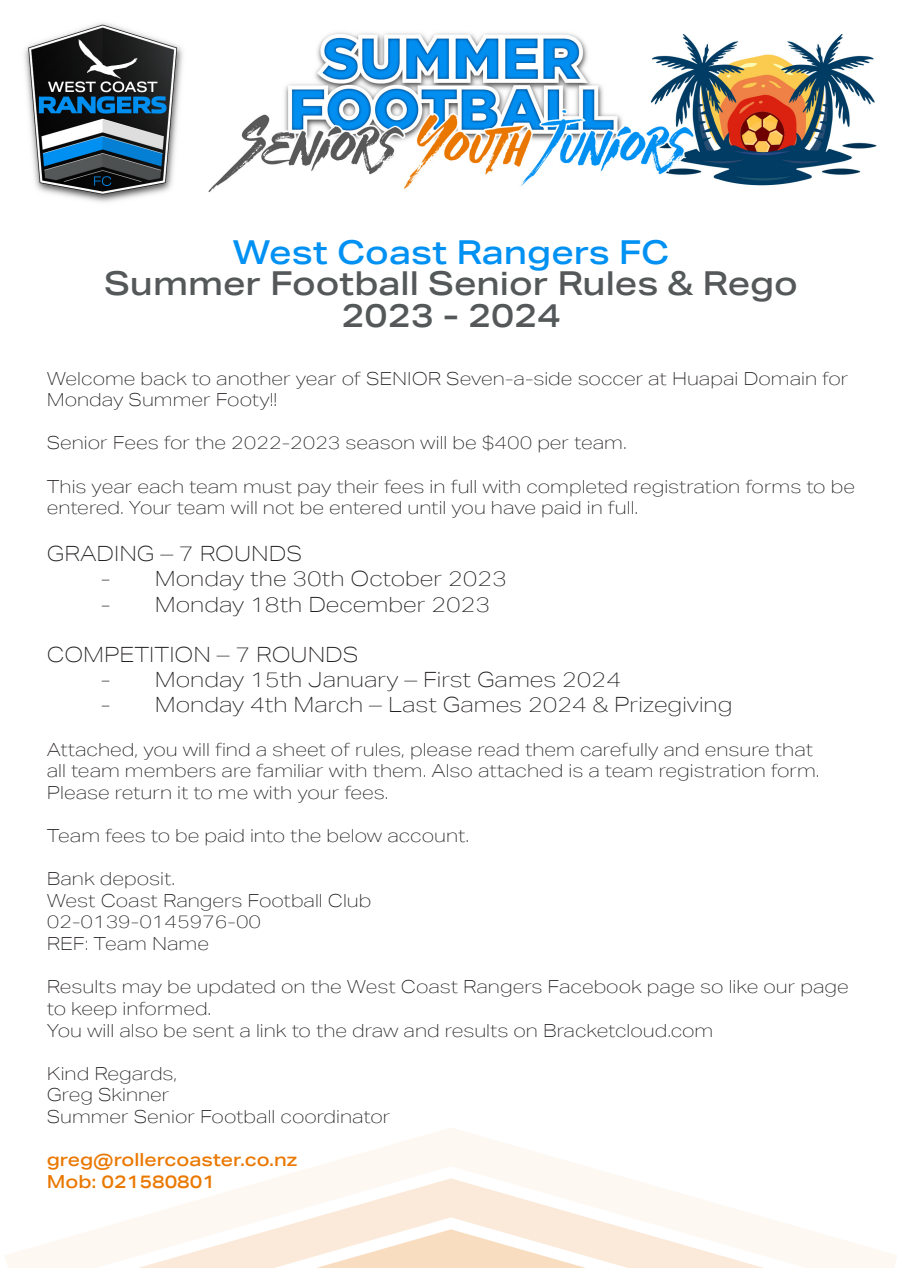
<style>
.page{position:relative;width:902px;height:1272px;background:#fff}
.page>*{position:absolute;margin:0;border:0;box-sizing:border-box;transform-origin:0 0}
.t1{font:500 33px/31.5px "Aktiv Grotesk Ex";color:#545859;text-align:center}
.t2{font:500 33px "Aktiv Grotesk Ex";color:#0091f3}
.t3{font:100 21px "Aktiv Grotesk Ex";color:#231f20}
.t4{font:100 18px/21.6px "Aktiv Grotesk Ex";color:#231f20}
.t5{font:500 18px/21.6px "Aktiv Grotesk Ex";color:#ea7800}
</style>
<div class="page">
<svg style="left:5px;top:1128px;width:892px;height:139px"></svg>
<img style="left:24px;top:23px;width:853px;height:180px">
<h1 class="t2" style="left:232px;top:232px;width:438px">West Coast Rangers FC</h1>
<h1 class="t1" style="left:104px;top:267px;width:695px">Summer Football Senior Rules &amp; Rego<br>2023 - 2024</h1>
<p class="t4" style="left:47px;top:367px;width:802px">Welcome back to another year of SENIOR Seven-a-side soccer at Huapai Domain for<br>Monday Summer Footy!!</p>
<p class="t4" style="left:47px;top:432px;width:581px">Senior Fees for the 2022-2023 season will be $400 per team.</p>
<p class="t4" style="left:47px;top:475px;width:809px">This year each team must pay their fees in full with completed registration forms to be entered. Your team will not be entered until you have paid in full.</p>
<p class="t3" style="left:47px;top:541px;width:257px">GRADING – 7 ROUNDS</p>
<p class="t3" style="left:101px;top:567px;width:407px">- Monday the 30th October 2023</p>
<p class="t3" style="left:101px;top:592px;width:391px">- Monday 18th December 2023</p>
<p class="t3" style="left:47px;top:642px;width:313px">COMPETITION – 7 ROUNDS</p>
<p class="t3" style="left:101px;top:667px;width:521px">- Monday 15th January – First Games 2024</p>
<p class="t3" style="left:101px;top:693px;width:633px">- Monday 4th March – Last Games 2024 &amp; Prizegiving</p>
<p class="t4" style="left:47px;top:738px;width:774px">Attached, you will find a sheet of rules, please read them carefully and ensure that all team members are familiar with them. Also attached is a team registration form.<br>Please return it to me with your fees.</p>
<p class="t4" style="left:47px;top:824px;width:424px">Team fees to be paid into the below account.</p>
<p class="t4" style="left:47px;top:868px;width:326px">Bank deposit.<br>West Coast Rangers Football Club<br>02-0139-0145976-00<br>REF: Team Name</p>
<p class="t4" style="left:47px;top:976px;width:803px">Results may be updated on the West Coast Rangers Facebook page so like our page to keep informed.<br>You will also be sent a link to the draw and results on Bracketcloud.com</p>
<p class="t4" style="left:47px;top:1062px;width:345px">Kind Regards,<br>Greg Skinner<br>Summer Senior Football coordinator</p>
<p class="t5" style="left:47px;top:1148px;width:252px">greg@rollercoaster.co.nz<br>Mob: 021580801</p>
</div>
